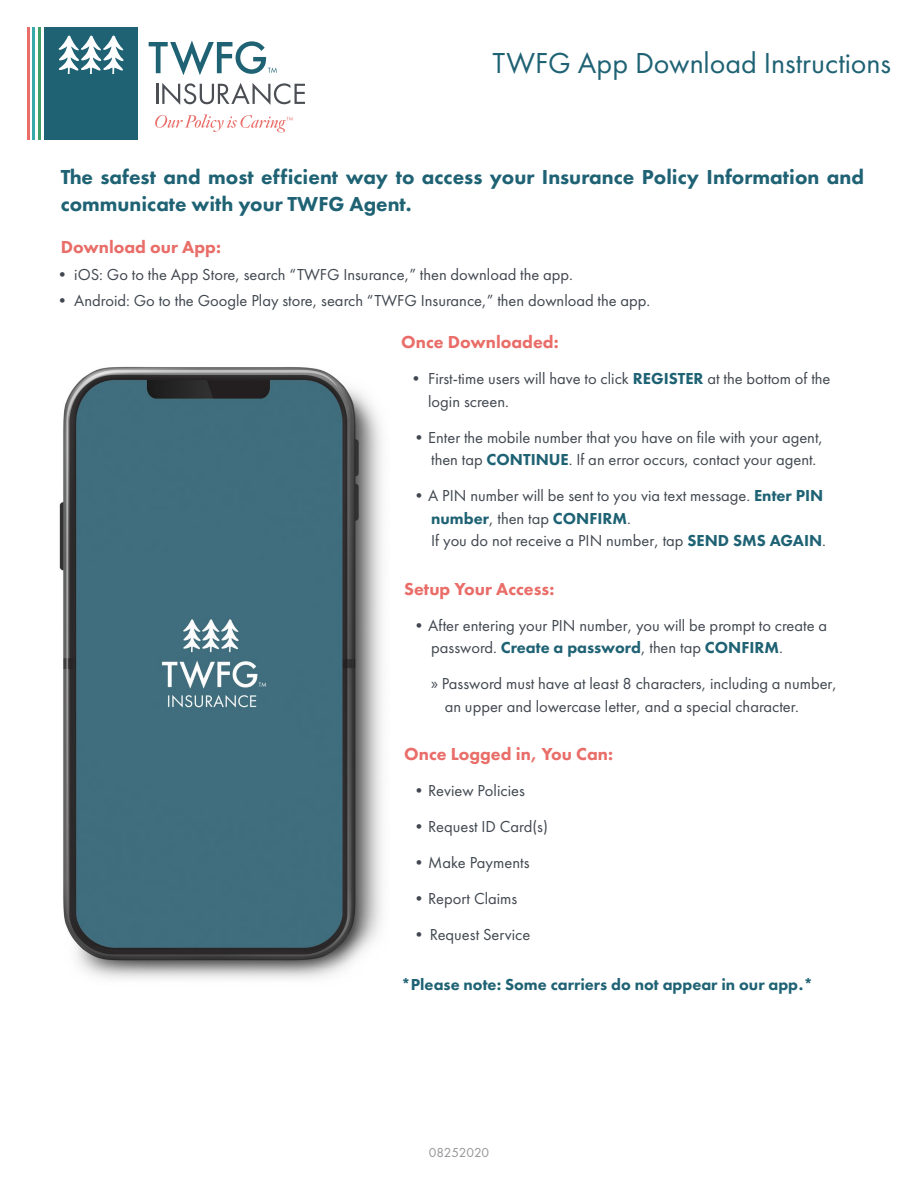
<style>
.page{position:relative;width:918px;height:1188px;background:#fff}
.page>*{position:absolute;margin:0;border:0;box-sizing:border-box;transform-origin:0 0}
.t1{font:30px "Futura PT";color:#1e6274}
.t2{font:800 21px/27px "Futura PT";color:#1e6274}
.t3{font:800 18px "Futura PT";color:#e96d68}
.t4{font:16.5px/22.5px "Futura PT";color:#40474f}
.t5{font:800 16.5px "Futura PT";color:#1e6274}
.t6{font:13.5px "Futura PT";letter-spacing:-.005em;color:#939598}
.s1{font-weight:800;color:#1e6274}
.s2{font-family:"Myriad Pro"}
</style>
<div class="page">
<div style="left:44px;top:27px;width:93px;height:113px;background:#1e6274"></div>
<svg style="left:59px;top:35px;width:65px;height:39px"></svg>
<hr style="left:156px;top:84px;width:2px;height:20px;background:#4b4f54">
<svg style="left:162px;top:83px;width:143px;height:22px"></svg>
<svg style="left:155px;top:114px;width:138px;height:19px"></svg>
<hr style="left:38px;top:27px;width:3px;height:113px;background:#409f68">
<hr style="left:32px;top:27px;width:3px;height:113px;background:#36a9a8">
<hr style="left:27px;top:27px;width:3px;height:113px;background:#e96d68">
<svg style="left:149px;top:40px;width:128px;height:35px"></svg>
<img style="left:59px;top:366px;width:323px;height:613px">
<h1 class="t1" style="left:493px;top:46px;width:400px">TWFG App Download Instructions</h1>
<p class="t2" style="left:61px;top:163px;width:805px">The safest and most efficient way to access your Insurance Policy Information and communicate with your TWFG Agent.</p>
<p class="t3" style="left:61px;top:236px;width:162px">Download our App:</p>
<p class="t4" style="left:54px;top:263px;width:520px">• iOS: Go to the App Store, search “TWFG Insurance,” then download the app.</p>
<p class="t4" style="left:54px;top:289px;width:598px">• Android: Go to the Google Play store, search “TWFG Insurance,” then download the app.</p>
<p class="t3" style="left:401px;top:331px;width:159px">Once Downloaded:</p>
<p class="t4" style="left:428px;top:367px;width:404px;text-indent:-20px">• First-time users will have to click <span class="s1">REGISTER</span> at the bottom of the login screen.</p>
<p class="t4" style="left:431px;top:426px;width:393px;text-indent:-20px">•Enter the mobile number that you have on file with your agent, then tap <span class="s1">CONTINUE</span>. If an error occurs, contact your agent.</p>
<p class="t4" style="left:431px;top:484px;width:396px;text-indent:-20px">•A PIN number will be sent to you via text message. <span class="s1">Enter PIN number</span>, then tap <span class="s1">CONFIRM</span>.<br>If you do not receive a PIN number, tap <span class="s1">SEND SMS AGAIN</span>.</p>
<p class="t3" style="left:404px;top:578px;width:152px">Setup Your Access:</p>
<p class="t4" style="left:431px;top:614px;width:397px;text-indent:-20px">•After entering your PIN number, you will be prompt to create a password. <span class="s1">Create a password</span>, then tap <span class="s1">CONFIRM</span>.</p>
<p class="t4" style="left:445px;top:672px;width:394px;text-indent:-14px"><span class="s2">»</span> Password must have at least 8 characters, including a number, an upper and lowercase letter, and a special character.</p>
<p class="t3" style="left:404px;top:743px;width:210px">Once Logged in, You Can:</p>
<p class="t4" style="left:411px;top:780px;width:115px">•Review Policies</p>
<p class="t4" style="left:411px;top:816px;width:138px">•Request ID Card(s)</p>
<p class="t4" style="left:411px;top:852px;width:120px">•Make Payments</p>
<p class="t4" style="left:411px;top:888px;width:108px">•Report Claims</p>
<p class="t4" style="left:411px;top:924px;width:121px">•Request Service</p>
<p class="t5" style="left:401px;top:974px;width:413px">*Please note: Some carriers do not appear in our app.*</p>
<p class="t6" style="left:429px;top:1145px;width:62px">08252020</p>
</div>
